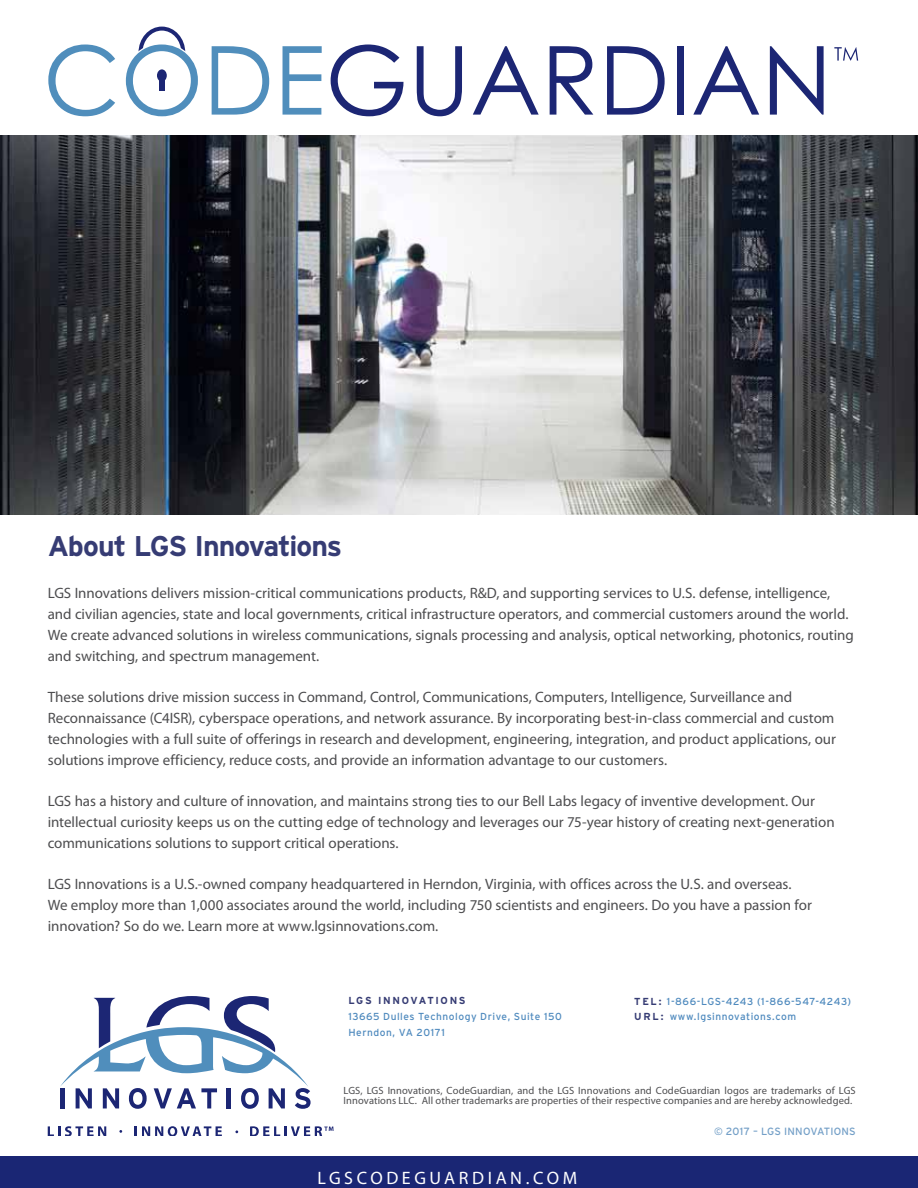
<style>
.page{position:relative;width:918px;height:1188px;background:#fff}
.page>*{position:absolute;margin:0;border:0;box-sizing:border-box;transform-origin:0 0}
.t1{font:700 28.5px "Interstate";letter-spacing:-.04em;color:#363c74}
.t2{font:18px "Myriad Pro";letter-spacing:.2em;color:#fff}
.t3{font:15px/21px "Myriad Pro";letter-spacing:-.005em;color:#4d4d4f}
.t4{font:10.5px/10.5px "Myriad Pro";letter-spacing:.01em;color:#4d4d4f}
.t5{font:10.5px "Interstate";letter-spacing:.02em;color:#739fc7}
.t6{font:10.2px/15.8px "Interstate";letter-spacing:.05em;color:#4f8abe}
.t7{font:700 10.2px "Interstate";letter-spacing:.155em;color:#363c74}
.s1{font-weight:700;color:#363c74}
</style>
<div class="page">
<div style="left:0;top:1157px;width:918px;height:31px;background:#1a2674"></div>
<img style="left:0;top:135px;width:918px;height:379px">
<svg style="left:60px;top:996px;width:251px;height:113px"></svg>
<svg style="left:48px;top:1126px;width:58px;height:9px"></svg>
<svg style="left:135px;top:1126px;width:87px;height:9px"></svg>
<svg style="left:250px;top:1126px;width:84px;height:9px"></svg>
<div style="left:139px;top:27px;width:46px;height:52px;border:4px solid #1c2674;border-radius:50%"></div>
<svg style="left:48px;top:45px;width:67px;height:71px"></svg>
<svg style="left:126px;top:45px;width:72px;height:71px"></svg>
<svg style="left:212px;top:46px;width:57px;height:69px"></svg>
<svg style="left:283px;top:46px;width:39px;height:69px"></svg>
<svg style="left:331px;top:45px;width:73px;height:71px"></svg>
<svg style="left:417px;top:46px;width:45px;height:70px"></svg>
<svg style="left:473px;top:46px;width:66px;height:69px"></svg>
<svg style="left:550px;top:46px;width:43px;height:69px"></svg>
<svg style="left:607px;top:46px;width:58px;height:69px"></svg>
<div style="left:677px;top:46px;width:7px;height:69px;background:#1c2674"></div>
<svg style="left:693px;top:46px;width:66px;height:69px"></svg>
<svg style="left:770px;top:46px;width:54px;height:69px"></svg>
<div style="left:157px;top:69px;width:10px;height:13px;background:#1c2674;border-radius:50%"></div>
<div style="left:159px;top:78px;width:6px;height:13px;background:#1c2674"></div>
<svg style="left:834px;top:47px;width:24px;height:14px"></svg>
<h1 class="t1" style="left:48px;top:529px;width:296px">ABOUT LGS INNOVATIONS</h1>
<p class="t3" style="left:48px;top:582px;width:808px">LGS Innovations delivers mission-critical communications products, R&amp;D, and supporting services to U.S. defense, intelligence, and civilian agencies, state and local governments, critical infrastructure operators, and commercial customers around the world.<br>We create advanced solutions in wireless communications, signals processing and analysis, optical networking, photonics, routing and switching, and spectrum management.</p>
<p class="t3" style="left:48px;top:686px;width:790px">These solutions drive mission success in Command, Control, Communications, Computers, Intelligence, Surveillance and Reconnaissance (C4ISR), cyberspace operations, and network assurance. By incorporating best-in-class commercial and custom technologies with a full suite of offerings in research and development, engineering, integration, and product applications, our solutions improve efficiency, reduce costs, and provide an information advantage to our customers.</p>
<p class="t3" style="left:48px;top:790px;width:788px">LGS has a history and culture of innovation, and maintains strong ties to our Bell Labs legacy of inventive development. Our intellectual curiosity keeps us on the cutting edge of technology and leverages our 75-year history of creating next-generation communications solutions to support critical operations.</p>
<p class="t3" style="left:48px;top:874px;width:766px">LGS Innovations is a U.S.-owned company headquartered in Herndon, Virginia, with offices across the U.S. and overseas.<br>We employ more than 1,000 associates around the world, including 750 scientists and engineers. Do you have a passion for innovation? So do we. Learn more at www.lgsinnovations.com.</p>
<p class="t7" style="left:348px;top:995px;width:108px">LGS INN OVATI ONS</p>
<p class="t6" style="left:348px;top:1009px;width:215px">13665 Dulles Technology Drive, Suite 150<br>Herndon, VA 20171</p>
<p class="t6" style="left:634px;top:993px;width:218px;text-indent:25px"><span class="s1">:</span> 1-866-LGS-4243 (1-866-547-4243)<br><span class="s1">UR L :</span> www.lgsinnovations.com</p>
<p class="t7" style="left:634px;top:995px;width:9px">TEL</p>
<p class="t4" style="left:344px;top:1085px;width:514px">LGS, LGS Innovations, CodeGuardian, and the LGS Innovations and CodeGuardian logos are trademarks of LGS<br>Innovations LLC. All other trademarks are properties of their respective companies and are hereby acknowledged.</p>
<p class="t5" style="left:714px;top:1125px;width:103px">© 2017 – LGS Innovati</p>
<p class="t5" style="left:834px;top:1125px;width:22px">ons</p>
<p class="t2" style="left:318px;top:1166px;width:261px">LGSCODEGUARDIAN.COM</p>
</div>
